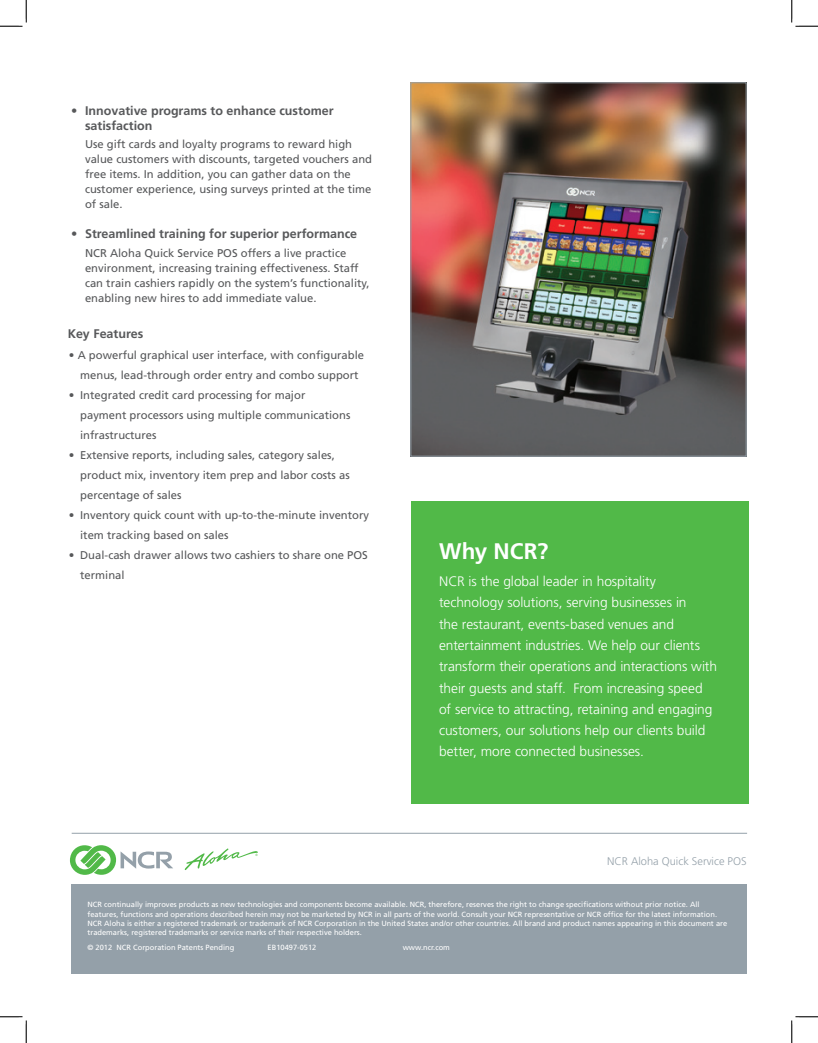
<style>
.page{position:relative;width:818px;height:1043px;background:#fff}
.page>*{position:absolute;margin:0;border:0;box-sizing:border-box;transform-origin:0 0}
.t1{font:700 22.5px "Frutiger LT Std";color:#fff}
.t2{font:300 13.75px/21.2px "Frutiger LT Std";letter-spacing:-.005em;color:#fff}
.t3{font:700 12.5px/15px "Frutiger LT Std";color:#57585a}
.t4{font:11.25px/20px "Frutiger LT Std";color:#57585a}
.t5{font:300 11.12px "Frutiger LT Std";color:#94a0a9}
.t6{font:7.5px/9.4px "Frutiger LT Std";color:#fff}
</style>
<div class="page">
<div style="left:411px;top:501px;width:337px;height:302px;background:#51b948"></div>
<div style="left:71px;top:884px;width:675px;height:90px;background:#94a0a9"></div>
<hr style="left:72px;top:833px;width:675px;height:1px;background:#94a0a9">
<svg style="left:70px;top:845px;width:103px;height:29px"></svg>
<svg style="left:185px;top:848px;width:73px;height:22px"></svg>
<img style="left:412px;top:85px;width:332px;height:369px">
<div style="left:410px;top:83px;width:336px;height:373px;border:1px solid #94a0a9"></div>
<svg style="left:0;top:0;width:27px;height:27px"></svg>
<svg style="left:0;top:1016px;width:27px;height:26px"></svg>
<svg style="left:791px;top:0;width:27px;height:27px"></svg>
<svg style="left:791px;top:1016px;width:27px;height:26px"></svg>
<p class="t3" style="left:85px;top:103px;width:250px;text-indent:-14px">• Innovative programs to enhance customer satisfaction</p>
<p class="t4" style="left:85px;top:137px;width:288px;line-height:15px">Use gift cards and loyalty programs to reward high value customers with discounts, targeted vouchers and free items. In addition, you can gather data on the customer experience, using surveys printed at the time of sale.</p>
<p class="t3" style="left:71px;top:226px;width:287px">• Streamlined training for superior performance</p>
<p class="t4" style="left:85px;top:246px;width:286px;line-height:15px">NCR Aloha Quick Service POS offers a live practice environment, increasing training effectiveness. Staff can train cashiers rapidly on the system’s functionality, enabling new hires to add immediate value.</p>
<p class="t3" style="left:68px;top:326px;width:77px">Key Features</p>
<p class="t4" style="left:69px;top:345px;width:297px;text-align:center">• A powerful graphical user interface, with configurable menus, lead-through order entry and combo support</p>
<p class="t4" style="left:80px;top:385px;width:272px;text-indent:-11px">• Integrated credit card processing for major payment processors using multiple communications infrastructures</p>
<p class="t4" style="left:80px;top:445px;width:271px;text-indent:-11px">• Extensive reports, including sales, category sales, product mix, inventory item prep and labor costs as percentage of sales</p>
<p class="t4" style="left:80px;top:505px;width:290px;text-indent:-11px">• Inventory quick count with up-to-the-minute inventory item tracking based on sales</p>
<p class="t4" style="left:80px;top:545px;width:289px;text-indent:-11px">• Dual-cash drawer allows two cashiers to share one POS terminal</p>
<h1 class="t1" style="left:439px;top:538px;width:111px">Why NCR?</h1>
<p class="t2" style="left:439px;top:571px;width:279px">NCR is the global leader in hospitality technology solutions, serving businesses in<br>the restaurant, events-based venues and entertainment industries. We help our clients transform their operations and interactions with their guests and staff. From increasing speed of service to attracting, retaining and engaging customers, our solutions help our clients build better, more connected businesses.</p>
<p class="t5" style="left:607px;top:855px;width:141px">NCR Aloha Quick Service POS</p>
<p class="t6" style="left:88px;top:900px;width:641px">NCR continually improves products as new technologies and components become available. NCR, therefore, reserves the right to change specifications without prior notice. All features, functions and operations described herein may not be marketed by NCR in all parts of the world. Consult your NCR representative or NCR office for the latest information.<br>NCR Aloha is either a registered trademark or trademark of NCR Corporation in the United States and/or other countries. All brand and product names appearing in this document are trademarks, registered trademarks or service marks of their respective holders.</p>
<p class="t6" style="left:88px;top:943px;width:148px">© 2012 NCR Corporation Patents Pending</p>
<p class="t6" style="left:268px;top:943px;width:50px">EB10497-0512</p>
<p class="t6" style="left:402px;top:943px;width:49px">www.ncr.com</p>
</div>
